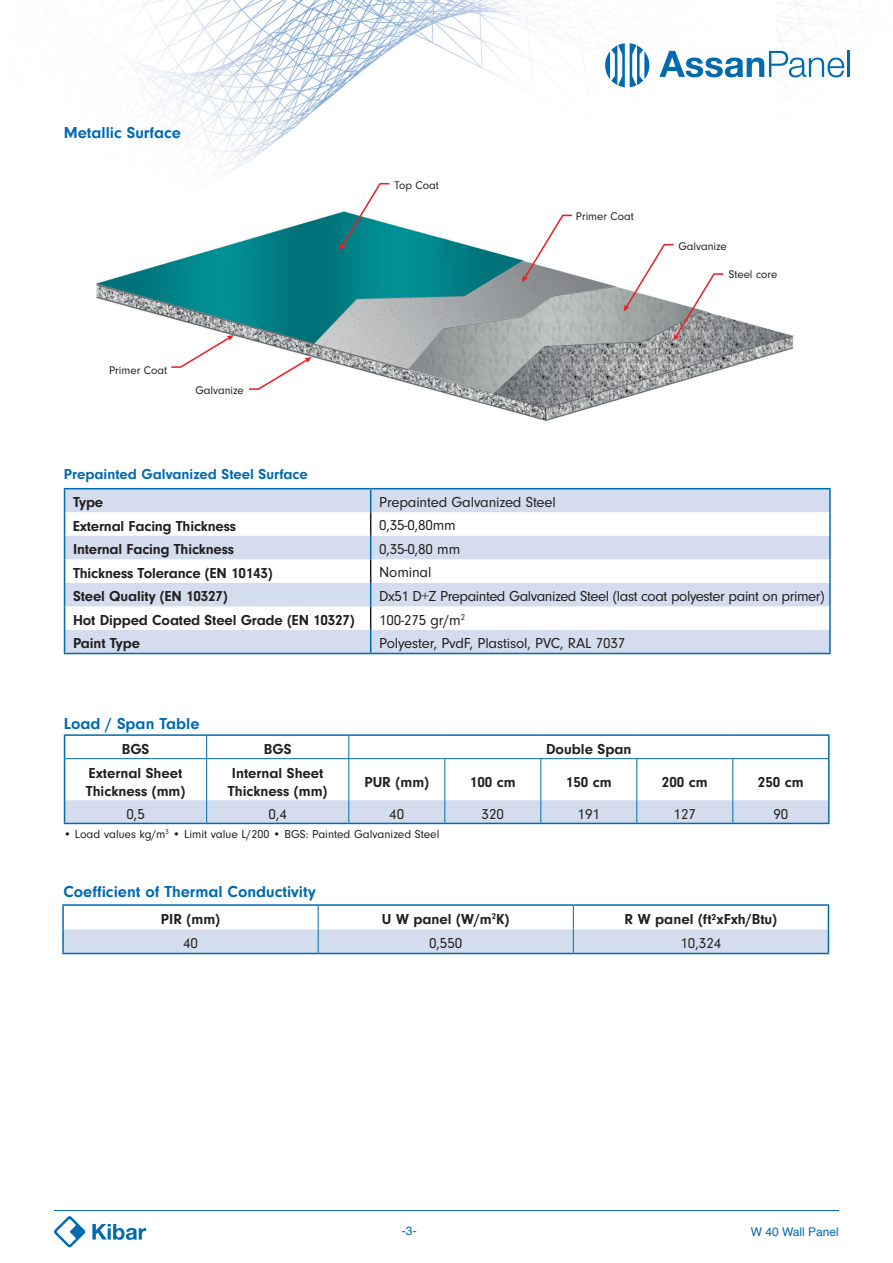
<style>
.page{position:relative;width:893px;height:1263px;background:#fff}
.page>*{position:absolute;margin:0;border:0;box-sizing:border-box;transform-origin:0 0}
.t1{font:700 16.5px "Neuzeit Gro";color:#016ab0}
.t2{font:700 15px/18px "Neuzeit Gro";letter-spacing:-.01em;color:#231f20}
.t3{font:15px "Neuzeit Gro";letter-spacing:-.01em;color:#231f20}
.t4{font:15px "Neuzeit Gro";letter-spacing:-.03em;color:#231f20}
.t5{font:700 15px "Neuzeit Gro";color:#016ab0}
.t6{font:12px "Neuzeit Gro";color:#231f20}
.t7{font:12px "Helvetica";color:#016ab0}
.t8{font:11.55px "Neuzeit Gro";color:#231f20}
</style>
<div class="page">
<img style="left:54px;top:0;width:796px;height:1248px">
<img style="left:92px;top:207px;width:707px;height:219px">
<svg style="left:339px;top:182px;width:52px;height:69px"></svg>
<svg style="left:522px;top:214px;width:52px;height:68px"></svg>
<svg style="left:624px;top:243px;width:101px;height:98px"></svg>
<svg style="left:170px;top:335px;width:64px;height:34px"></svg>
<svg style="left:248px;top:357px;width:64px;height:34px"></svg>
<svg style="left:65px;top:489px;width:764px;height:164px;fill:#d4ddee"></svg>
<hr style="left:64px;top:488px;width:307px;height:1px;background:#016ab0">
<hr style="left:371px;top:488px;width:460px;height:1px;background:#016ab0">
<hr style="left:829px;top:489px;width:2px;height:23px;background:#016ab0">
<hr style="left:829px;top:512px;width:2px;height:24px;background:#016ab0">
<hr style="left:829px;top:559px;width:2px;height:24px;background:#016ab0">
<hr style="left:829px;top:606px;width:2px;height:24px;background:#016ab0">
<hr style="left:829px;top:630px;width:2px;height:23px;background:#016ab0">
<hr style="left:64px;top:653px;width:307px;height:1px;background:#016ab0">
<hr style="left:371px;top:653px;width:460px;height:1px;background:#016ab0">
<hr style="left:829px;top:536px;width:2px;height:23px;background:#016ab0">
<svg style="left:64px;top:489px;width:1px;height:164px"></svg>
<svg style="left:370px;top:489px;width:1px;height:164px"></svg>
<hr style="left:829px;top:583px;width:2px;height:23px;background:#016ab0">
<svg style="left:605px;top:43px;width:44px;height:44px"></svg>
<svg style="left:659px;top:51px;width:185px;height:26px"></svg>
<hr style="left:847px;top:51px;width:3px;height:26px;background:#016ab0">
<svg style="left:92px;top:1224px;width:54px;height:16px"></svg>
<svg style="left:54px;top:1216px;width:31px;height:31px"></svg>
<hr style="left:54px;top:1210px;width:785px;height:1px;background:#016ab0">
<hr style="left:206px;top:759px;width:1px;height:41px;background:#016ab0">
<hr style="left:348px;top:759px;width:1px;height:41px;background:#016ab0">
<hr style="left:444px;top:759px;width:1px;height:41px;background:#016ab0">
<hr style="left:540px;top:759px;width:1px;height:41px;background:#016ab0">
<hr style="left:636px;top:759px;width:1px;height:41px;background:#016ab0">
<hr style="left:732px;top:759px;width:1px;height:41px;background:#016ab0">
<hr style="left:349px;top:758px;width:96px;height:1px;background:#016ab0">
<hr style="left:445px;top:758px;width:96px;height:1px;background:#016ab0">
<hr style="left:541px;top:758px;width:96px;height:1px;background:#016ab0">
<hr style="left:637px;top:758px;width:96px;height:1px;background:#016ab0">
<hr style="left:733px;top:758px;width:95px;height:1px;background:#016ab0">
<svg style="left:206px;top:736px;width:1px;height:22px"></svg>
<hr style="left:65px;top:758px;width:142px;height:1px;background:#016ab0">
<hr style="left:207px;top:758px;width:142px;height:1px;background:#016ab0">
<svg style="left:348px;top:736px;width:1px;height:22px"></svg>
<hr style="left:64px;top:734px;width:143px;height:2px;background:#016ab0">
<svg style="left:64px;top:736px;width:1px;height:23px"></svg>
<hr style="left:207px;top:734px;width:142px;height:2px;background:#016ab0">
<hr style="left:349px;top:734px;width:96px;height:2px;background:#016ab0">
<hr style="left:445px;top:734px;width:96px;height:2px;background:#016ab0">
<hr style="left:541px;top:734px;width:96px;height:2px;background:#016ab0">
<hr style="left:637px;top:734px;width:96px;height:2px;background:#016ab0">
<hr style="left:733px;top:734px;width:97px;height:2px;background:#016ab0">
<hr style="left:828px;top:736px;width:2px;height:23px;background:#016ab0">
<hr style="left:64px;top:759px;width:1px;height:41px;background:#016ab0">
<hr style="left:828px;top:759px;width:2px;height:41px;background:#016ab0">
<svg style="left:64px;top:800px;width:764px;height:23px;background:#ccd9eb"></svg>
<hr style="left:828px;top:800px;width:2px;height:23px;background:#016ab0">
<hr style="left:64px;top:823px;width:143px;height:1px;background:#016ab0">
<hr style="left:207px;top:823px;width:142px;height:1px;background:#016ab0">
<hr style="left:349px;top:823px;width:96px;height:1px;background:#016ab0">
<hr style="left:445px;top:823px;width:96px;height:1px;background:#016ab0">
<hr style="left:541px;top:823px;width:96px;height:1px;background:#016ab0">
<hr style="left:637px;top:823px;width:96px;height:1px;background:#016ab0">
<hr style="left:733px;top:823px;width:97px;height:1px;background:#016ab0">
<hr style="left:62px;top:904px;width:256px;height:2px;background:#016ab0">
<hr style="left:62px;top:906px;width:2px;height:23px;background:#016ab0">
<hr style="left:318px;top:904px;width:255px;height:2px;background:#016ab0">
<hr style="left:573px;top:904px;width:256px;height:2px;background:#016ab0">
<hr style="left:62px;top:929px;width:2px;height:24px;background:#016ab0">
<svg style="left:63px;top:906px;width:766px;height:47px"></svg>
<hr style="left:62px;top:953px;width:256px;height:1px;background:#016ab0">
<hr style="left:318px;top:953px;width:255px;height:1px;background:#016ab0">
<hr style="left:573px;top:953px;width:256px;height:1px;background:#016ab0">
<p class="t1" style="left:64px;top:123px;width:119px">Metallic Surface</p>
<p class="t8" style="left:109px;top:364px;width:59px">Primer Coat</p>
<p class="t8" style="left:195px;top:384px;width:50px">Galvanize</p>
<p class="t8" style="left:394px;top:179px;width:46px">Top Coat</p>
<p class="t8" style="left:576px;top:210px;width:59px">Primer Coat</p>
<p class="t8" style="left:678px;top:240px;width:50px">Galvanize</p>
<p class="t8" style="left:729px;top:268px;width:50px">Steel core</p>
<p class="t5" style="left:64px;top:466px;width:246px">Prepainted Galvanized Steel Surface</p>
<p class="t2" style="left:73px;top:493px;width:32px">Type</p>
<p class="t3" style="left:379px;top:494px;width:178px">Prepainted Galvanized Steel</p>
<p class="t2" style="left:73px;top:517px;width:165px">External Facing Thickness</p>
<p class="t3" style="left:379px;top:517px;width:78px">0,35-0,80mm</p>
<p class="t2" style="left:73px;top:540px;width:163px">Internal Facing Thickness</p>
<p class="t3" style="left:379px;top:541px;width:83px">0,35-0,80 mm</p>
<p class="t2" style="left:73px;top:564px;width:201px">Thickness Tolerance (EN 10143)</p>
<p class="t3" style="left:379px;top:564px;width:54px">Nominal</p>
<p class="t2" style="left:73px;top:587px;width:156px">Steel Quality (EN 10327)</p>
<p class="t4" style="left:379px;top:588px;width:447px">Dx51 D+Z Prepainted Galvanized Steel (last coat polyester paint on primer)</p>
<p class="t2" style="left:73px;top:611px;width:283px">Hot Dipped Coated Steel Grade (EN 10327)</p>
<p class="t3" style="left:379px;top:611px;width:87px">100-275 gr/m<sup>2</sup></p>
<p class="t2" style="left:73px;top:635px;width:69px">Paint Type</p>
<p class="t3" style="left:379px;top:635px;width:248px">Polyester, PvdF, Plastisol, PVC, RAL 7037</p>
<p class="t1" style="left:64px;top:714px;width:137px">Load / Span Table</p>
<p class="t2" style="left:122px;top:741px;width:29px">BGS</p>
<p class="t2" style="left:264px;top:741px;width:29px">BGS</p>
<p class="t2" style="left:546px;top:741px;width:87px">Double Span</p>
<p class="t2" style="left:86px;top:764px;width:101px">External Sheet<br>Thickness (mm)</p>
<p class="t2" style="left:228px;top:764px;width:101px">Internal Sheet<br>Thickness (mm)</p>
<p class="t2" style="left:364px;top:773px;width:66px">PUR (mm)</p>
<p class="t2" style="left:470px;top:773px;width:47px">100 cm</p>
<p class="t2" style="left:566px;top:773px;width:47px">150 cm</p>
<p class="t2" style="left:662px;top:773px;width:47px">200 cm</p>
<p class="t2" style="left:758px;top:773px;width:47px">250 cm</p>
<p class="t3" style="left:126px;top:806px;width:20px">0,5</p>
<p class="t3" style="left:268px;top:806px;width:20px">0,4</p>
<p class="t3" style="left:389px;top:806px;width:16px">40</p>
<p class="t3" style="left:482px;top:806px;width:24px">320</p>
<p class="t3" style="left:578px;top:806px;width:24px">191</p>
<p class="t3" style="left:674px;top:806px;width:24px">127</p>
<p class="t3" style="left:773px;top:806px;width:16px">90</p>
<p class="t6" style="left:63px;top:827px;width:378px">• Load values kg/m<sup>3</sup> • Limit value L/200 • BGS: Painted Galvanized Steel</p>
<p class="t1" style="left:63px;top:882px;width:254px">Coefficient of Thermal Conductivity</p>
<p class="t2" style="left:161px;top:910px;width:61px">PIR (mm)</p>
<p class="t2" style="left:382px;top:910px;width:129px">U W panel (W/m<sup>2</sup>K)</p>
<p class="t2" style="left:624px;top:910px;width:154px">R W panel (ft²xFxh/Btu)</p>
<p class="t3" style="left:183px;top:935px;width:16px">40</p>
<p class="t3" style="left:429px;top:935px;width:35px">0,550</p>
<p class="t3" style="left:680px;top:935px;width:42px">10,324</p>
<p class="t7" style="left:402px;top:1221px;width:16px">-3-</p>
<p class="t7" style="left:751px;top:1222px;width:90px">W 40 Wall Panel</p>
</div>
